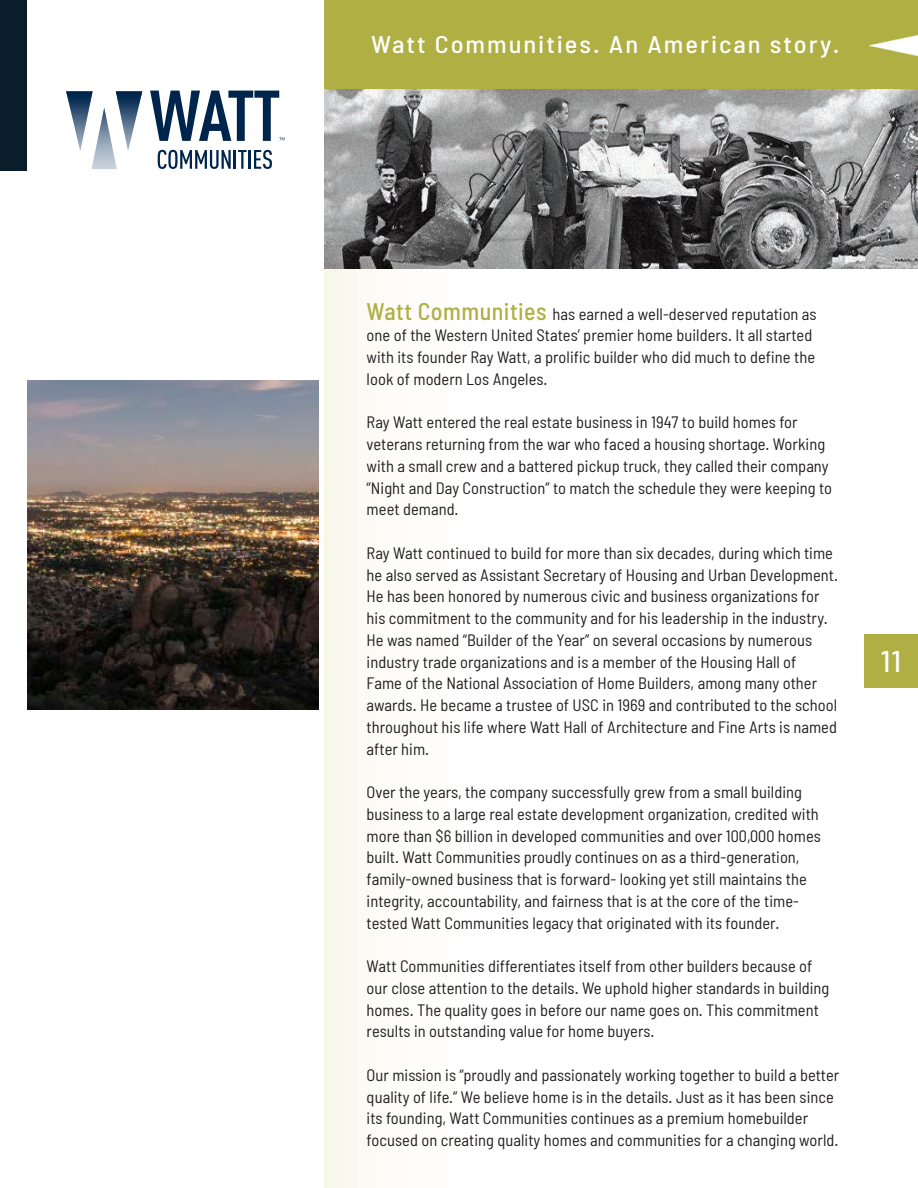
<style>
.page{position:relative;width:918px;height:1188px;background:#fff}
.page>*{position:absolute;margin:0;border:0;box-sizing:border-box;transform-origin:0 0}
.t1{font:500 30px "Barlow";color:#fff}
.Watt_community_name{font:500 semi-condensed 24px "Barlow";letter-spacing:.075em;color:#fff;scale:1.1 1}
.Watt_sidebar_copy{font:semi-condensed 16.5px/21.8px "Barlow";letter-spacing:.005em;color:#231f20}
.s1{font-weight:500;font-size:24px;color:#afaf44}
</style>
<div class="page">
<div style="left:0;top:0;width:27px;height:171px;background:#0a1d2a"></div>
<svg style="left:66px;top:91px;width:76px;height:78px"></svg>
<svg style="left:158px;top:150px;width:114px;height:19px"></svg>
<svg style="left:150px;top:91px;width:135px;height:50px"></svg>
<div style="left:324px;top:0;width:594px;height:91px;background:#afaf44"></div>
<div style="left:864px;top:634px;width:54px;height:54px;background:#afaf44"></div>
<img style="left:870px;top:35px;width:48px;height:22px">
<img style="left:27px;top:380px;width:292px;height:330px">
<div style="left:325px;top:89px;width:310px;height:1099px;background:linear-gradient(to right,#fbfaf4,#fff)"></div>
<img style="left:325px;top:89px;width:593px;height:179px">
<p class="Watt_community_name" style="left:371px;top:30px;width:427px">Watt Communities. An American story.</p>
<p class="Watt_sidebar_copy" style="left:367px;top:302px;width:452px"><span class="s1">Watt Communities</span> has earned a well-deserved reputation as one of the Western United States’ premier home builders. It all started with its founder Ray Watt, a prolific builder who did much to define the look of modern Los Angeles.</p>
<p class="Watt_sidebar_copy" style="left:367px;top:411px;width:467px">Ray Watt entered the real estate business in 1947 to build homes for veterans returning from the war who faced a housing shortage. Working with a small crew and a battered pickup truck, they called their company “Night and Day Construction” to match the schedule they were keeping to meet demand.</p>
<p class="Watt_sidebar_copy" style="left:367px;top:542px;width:473px">Ray Watt continued to build for more than six decades, during which time he also served as Assistant Secretary of Housing and Urban Development.<br>He has been honored by numerous civic and business organizations for his commitment to the community and for his leadership in the industry.<br>He was named “Builder of the Year” on several occasions by numerous industry trade organizations and is a member of the Housing Hall of<br>Fame of the National Association of Home Builders, among many other awards. He became a trustee of USC in 1969 and contributed to the school throughout his life where Watt Hall of Architecture and Fine Arts is named after him.</p>
<p class="Watt_sidebar_copy" style="left:367px;top:781px;width:456px">Over the years, the company successfully grew from a small building business to a large real estate development organization, credited with more than $6 billion in developed communities and over 100,000 homes built. Watt Communities proudly continues on as a third-generation, family-owned business that is forward- looking yet still maintains the integrity, accountability, and fairness that is at the core of the time&shy;tested Watt Communities legacy that originated with its founder.</p>
<p class="Watt_sidebar_copy" style="left:367px;top:955px;width:464px">Watt Communities differentiates itself from other builders because of our close attention to the details. We uphold higher standards in building homes. The quality goes in before our name goes on. This commitment results in outstanding value for home buyers.</p>
<p class="Watt_sidebar_copy" style="left:367px;top:1064px;width:474px">Our mission is “proudly and passionately working together to build a better quality of life.” We believe home is in the details. Just as it has been since its founding, Watt Communities continues as a premium homebuilder focused on creating quality homes and communities for a changing world.</p>
<p class="t1" style="left:881px;top:643px;width:22px">11</p>
</div>
